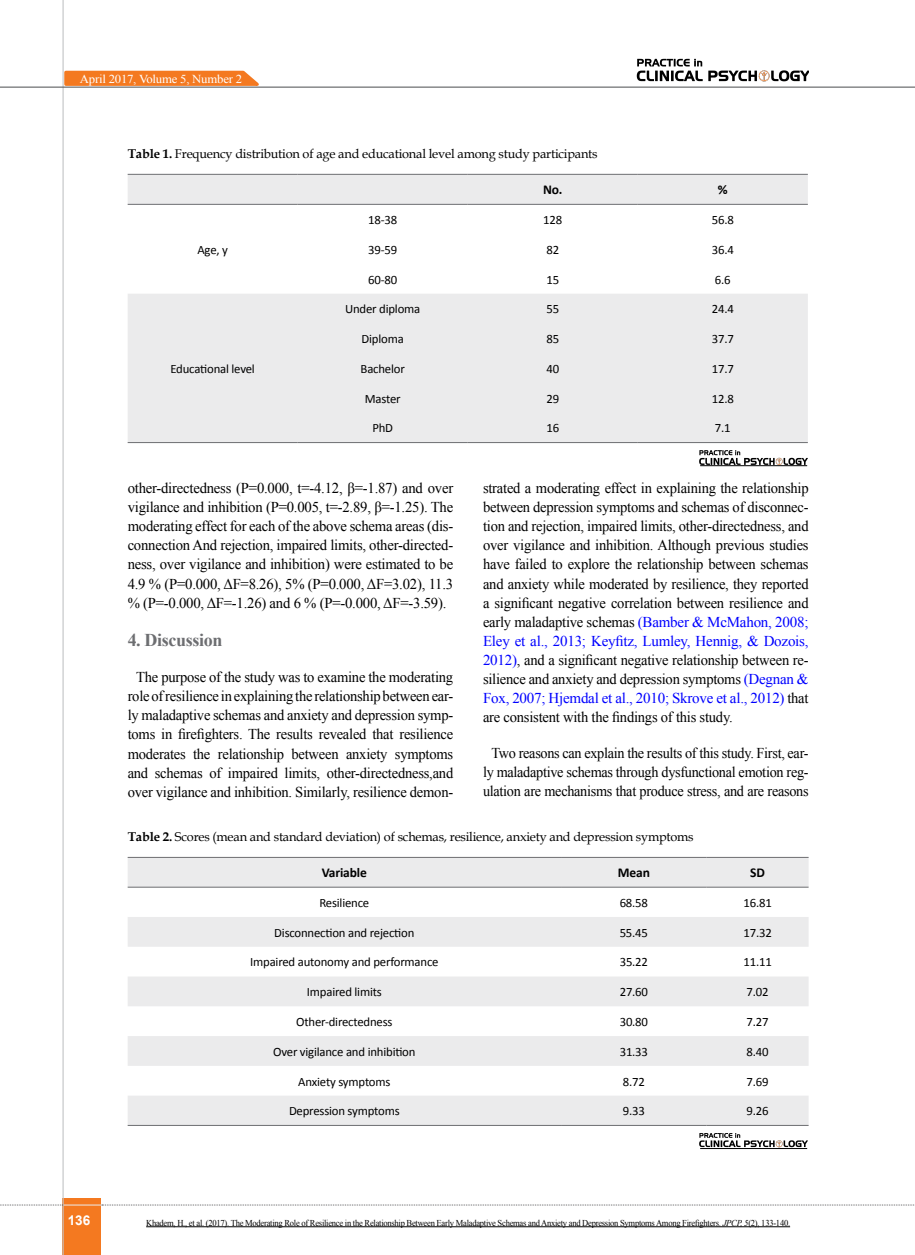
<style>
.page{position:relative;width:915px;height:1255px;background:#fff}
.page>*{position:absolute;margin:0;border:0;box-sizing:border-box;transform-origin:0 0}
.t1{font:700 18px "Times New Roman";letter-spacing:-.02em;color:#6d6e71}
.t2{font:15px/19px "Times New Roman";letter-spacing:-.015em;color:#000;text-align:justify}
.t3{font:15px/19px "Times New Roman";letter-spacing:-.015em;color:#000;text-align:center;scale:.95 1}
.t4{font:700 13.5px "Calibri";letter-spacing:-.01em;color:#000}
.t5{font:700 13.5px "Arial";color:#fff}
.t6{font:12.75px "Calibri";letter-spacing:-.015em;color:#000}
.t7{font:12.75px "Book Antiqua";letter-spacing:-.015em;color:#000}
.t8{font:12.15px "Times New Roman";letter-spacing:-.015em;color:#fff;scale:1.05 1}
.t9{font:9px "Times New Roman";letter-spacing:-.03em;color:#000;scale:.95 1}
.s1{font-weight:700}
.s2{color:#00f}
.s3{font-style:italic}
</style>
<div class="page">
<div style="left:63px;top:1198px;width:38px;height:56px;background:#f47920"></div>
<hr style="left:62px;top:0;width:2px;height:1254px;background:#c2c4c6">
<hr style="left:0;top:87px;width:914px;height:1px;background:#5f6062">
<hr style="left:63px;top:1204px;width:38px;height:1px;background:#ebebec">
<svg style="left:0;top:1204px;width:63px;height:1px"></svg>
<svg style="left:102px;top:1204px;width:813px;height:1px"></svg>
<svg style="left:128px;top:175px;width:679px;height:267px;fill:#ebebec"></svg>
<hr style="left:128px;top:174px;width:169px;height:1px;background:#6d6e71">
<hr style="left:297px;top:174px;width:170px;height:1px;background:#6d6e71">
<hr style="left:467px;top:174px;width:170px;height:1px;background:#6d6e71">
<hr style="left:637px;top:174px;width:170px;height:1px;background:#6d6e71">
<hr style="left:128px;top:204px;width:169px;height:1px;background:#6d6e71">
<hr style="left:297px;top:204px;width:170px;height:1px;background:#6d6e71">
<hr style="left:467px;top:204px;width:170px;height:1px;background:#6d6e71">
<hr style="left:637px;top:204px;width:170px;height:1px;background:#6d6e71">
<hr style="left:128px;top:442px;width:169px;height:1px;background:#6d6e71">
<hr style="left:297px;top:442px;width:170px;height:1px;background:#6d6e71">
<hr style="left:467px;top:442px;width:170px;height:1px;background:#6d6e71">
<hr style="left:637px;top:442px;width:170px;height:1px;background:#6d6e71">
<img style="left:699px;top:450px;width:109px;height:15px">
<hr style="left:700px;top:465px;width:106px;height:1px;background:#000">
<svg style="left:128px;top:858px;width:680px;height:266px;fill:#ebebec"></svg>
<hr style="left:706px;top:857px;width:102px;height:1px;background:#6d6e71">
<hr style="left:561px;top:857px;width:145px;height:1px;background:#6d6e71">
<hr style="left:128px;top:857px;width:433px;height:1px;background:#6d6e71">
<hr style="left:706px;top:886px;width:102px;height:1px;background:#6d6e71">
<hr style="left:561px;top:886px;width:145px;height:1px;background:#6d6e71">
<hr style="left:128px;top:886px;width:433px;height:1px;background:#6d6e71">
<hr style="left:706px;top:1124px;width:102px;height:1px;background:#6d6e71">
<hr style="left:561px;top:1124px;width:145px;height:1px;background:#6d6e71">
<hr style="left:128px;top:1124px;width:433px;height:1px;background:#6d6e71">
<img style="left:699px;top:1133px;width:109px;height:15px">
<hr style="left:700px;top:1148px;width:106px;height:1px;background:#000">
<hr style="left:146px;top:1226px;width:643px;height:1px;background:#000">
<svg style="left:63px;top:69px;width:202px;height:18px;background:#f2914c"></svg>
<img style="left:636px;top:58px;width:172px;height:30px">
<p class="t8" style="left:80px;top:71px;width:156px">April 2017, Volume 5, Number 2</p>
<p class="t7" style="left:128px;top:145px;width:471px"><span class="s1">Table 1.</span> Frequency distribution of age and educational level among study participants</p>
<p class="t4" style="left:543px;top:181px;width:21px">No.</p>
<p class="t4" style="left:717px;top:181px;width:11px">%</p>
<p class="t6" style="left:197px;top:241px;width:32px">Age, y</p>
<p class="t6" style="left:170px;top:360px;width:86px">Educational level</p>
<p class="t6" style="left:368px;top:212px;width:30px">18-38</p>
<p class="t6" style="left:543px;top:212px;width:21px">128</p>
<p class="t6" style="left:711px;top:212px;width:24px">56.8</p>
<p class="t6" style="left:368px;top:241px;width:30px">39-59</p>
<p class="t6" style="left:546px;top:241px;width:14px">82</p>
<p class="t6" style="left:711px;top:241px;width:24px">36.4</p>
<p class="t6" style="left:368px;top:271px;width:30px">60-80</p>
<p class="t6" style="left:546px;top:271px;width:14px">15</p>
<p class="t6" style="left:714px;top:271px;width:17px">6.6</p>
<p class="t6" style="left:345px;top:301px;width:77px">Under diploma</p>
<p class="t6" style="left:546px;top:301px;width:14px">55</p>
<p class="t6" style="left:711px;top:301px;width:24px">24.4</p>
<p class="t6" style="left:361px;top:331px;width:44px">Diploma</p>
<p class="t6" style="left:546px;top:331px;width:14px">85</p>
<p class="t6" style="left:711px;top:331px;width:24px">37.7</p>
<p class="t6" style="left:360px;top:360px;width:46px">Bachelor</p>
<p class="t6" style="left:546px;top:360px;width:14px">40</p>
<p class="t6" style="left:711px;top:360px;width:24px">17.7</p>
<p class="t6" style="left:364px;top:390px;width:37px">Master</p>
<p class="t6" style="left:546px;top:390px;width:14px">29</p>
<p class="t6" style="left:711px;top:390px;width:24px">12.8</p>
<p class="t6" style="left:372px;top:420px;width:22px">PhD</p>
<p class="t6" style="left:546px;top:420px;width:14px">16</p>
<p class="t6" style="left:714px;top:420px;width:17px">7.1</p>
<p class="t2" style="left:128px;top:478px;width:327px">other-directedness (P=0.000, t=-4.12, β=-1.87) and over vigilance and inhibition (P=0.005, t=-2.89, β=-1.25). The moderating effect for each of the above schema areas (dis&shy;connection And rejection, impaired limits, other-directed&shy;ness, over vigilance and inhibition) were estimated to be 4.9 % (P=0.000, ΔF=8.26), 5% (P=0.000, ΔF=3.02), 11.3 % (P=-0.000, ΔF=-1.26) and 6 % (P=-0.000, ΔF=-3.59).</p>
<p class="t1" style="left:128px;top:627px;width:96px">4. Discussion</p>
<p class="t2" style="left:128px;top:667px;width:327px;text-align:center">The purpose of the study was to examine the moderating role of resilience in explaining the relationship between ear&shy;ly maladaptive schemas and anxiety and depression symp&shy;toms in firefighters. The results revealed that resilience moderates the relationship between anxiety symptoms and schemas of impaired limits, other-directedness,and over vigilance and inhibition. Similarly, resilience demon-</p>
<p class="t2" style="left:483px;top:478px;width:327px">strated a moderating effect in explaining the relationship between depression symptoms and schemas of disconnec&shy;tion and rejection, impaired limits, other-directedness, and over vigilance and inhibition. Although previous studies have failed to explore the relationship between schemas and anxiety while moderated by resilience, they reported a significant negative correlation between resilience and early maladaptive schemas <span class="s2">(Bamber &amp; McMahon, 2008; Eley et al., 2013; Keyfitz, Lumley, Hennig, &amp; Dozois, 2012)</span>, and a significant negative relationship between re&shy;silience and anxiety and depression symptoms <span class="s2">(Degnan &amp; Fox, 2007; Hjemdal et al., 2010; Skrove et al., 2012)</span> that are consistent with the findings of this study.</p>
<p class="t3" style="left:483px;top:743px;width:344px">Two reasons can explain the results of this study. First, ear&shy;ly maladaptive schemas through dysfunctional emotion reg&shy;ulation are mechanisms that produce stress, and are reasons</p>
<p class="t7" style="left:128px;top:828px;width:567px"><span class="s1">Table 2.</span> Scores (mean and standard deviation) of schemas, resilience, anxiety and depression symptoms</p>
<p class="t4" style="left:322px;top:864px;width:47px">Variable</p>
<p class="t4" style="left:617px;top:864px;width:34px">Mean</p>
<p class="t4" style="left:750px;top:864px;width:16px">SD</p>
<p class="t6" style="left:319px;top:894px;width:51px">Resilience</p>
<p class="t6" style="left:619px;top:894px;width:30px">68.58</p>
<p class="t6" style="left:743px;top:894px;width:30px">16.81</p>
<p class="t6" style="left:274px;top:924px;width:141px">Disconnection and rejection</p>
<p class="t6" style="left:619px;top:924px;width:30px">55.45</p>
<p class="t6" style="left:743px;top:924px;width:30px">17.32</p>
<p class="t6" style="left:250px;top:954px;width:190px">Impaired autonomy and performance</p>
<p class="t6" style="left:619px;top:954px;width:30px">35.22</p>
<p class="t6" style="left:743px;top:954px;width:30px">11.11</p>
<p class="t6" style="left:307px;top:983px;width:76px">Impaired limits</p>
<p class="t6" style="left:619px;top:983px;width:30px">27.60</p>
<p class="t6" style="left:746px;top:983px;width:24px">7.02</p>
<p class="t6" style="left:296px;top:1013px;width:98px">Other-directedness</p>
<p class="t6" style="left:619px;top:1013px;width:30px">30.80</p>
<p class="t6" style="left:746px;top:1013px;width:24px">7.27</p>
<p class="t6" style="left:273px;top:1043px;width:144px">Over vigilance and inhibition</p>
<p class="t6" style="left:619px;top:1043px;width:30px">31.33</p>
<p class="t6" style="left:746px;top:1043px;width:24px">8.40</p>
<p class="t6" style="left:298px;top:1073px;width:94px">Anxiety symptoms</p>
<p class="t6" style="left:622px;top:1073px;width:24px">8.72</p>
<p class="t6" style="left:746px;top:1073px;width:24px">7.69</p>
<p class="t6" style="left:289px;top:1102px;width:112px">Depression symptoms</p>
<p class="t6" style="left:622px;top:1102px;width:24px">9.33</p>
<p class="t6" style="left:746px;top:1102px;width:24px">9.26</p>
<p class="t5" style="left:68px;top:1210px;width:24px">136</p>
<p class="t9" style="left:146px;top:1216px;width:679px">Khadem, H., et al. (2017). The Moderating Role of Resilience in the Relationship Between Early Maladaptive Schemas and Anxiety and Depression Symptoms Among Firefighters. <span class="s3">JPCP, 5</span>(2), 133-140.</p>
</div>
